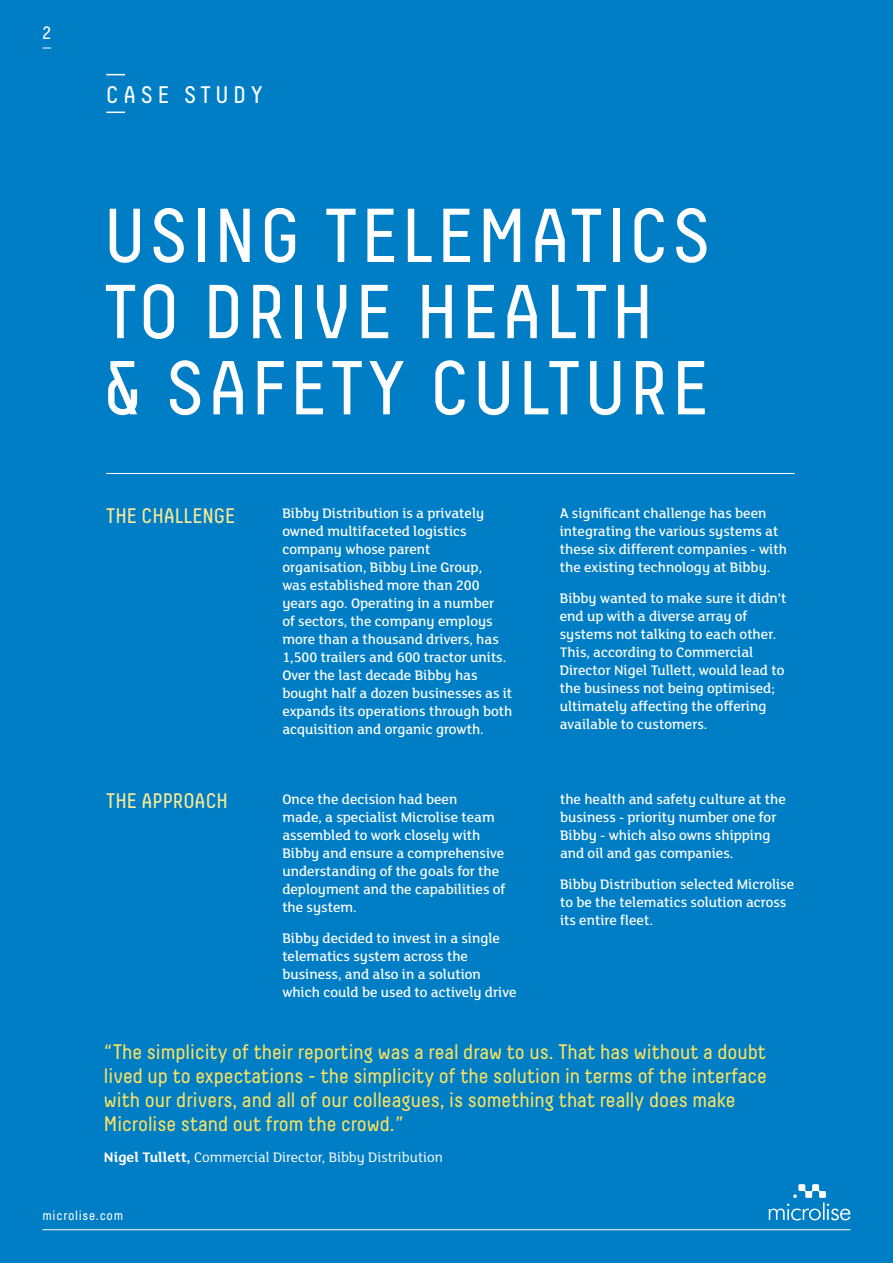
<style>
.page{position:relative;width:893px;height:1263px;background:#007ec5}
.page>*{position:absolute;margin:0;border:0;box-sizing:border-box;transform-origin:0 0}
.Title_Main{font:76.2px/76.2px "Decima";letter-spacing:.05em;color:#fff}
.Section_header{font:24px "Decima";letter-spacing:.2em;color:#fff}
.Body_new_case_study{font:21px/24px "Decima";color:#fde35e}
.Title_14pt_50__Yello{font:21px "Decima";color:#fdea96}
.t1{font:18px "Decima";color:#fff}
.Body_case_study_intr{font:500 15px/18px "FS Lola";color:#fff}
.Quote_Author_White{font:15px "FS Lola";color:#fff}
.t2{font:13.5px "Decima";letter-spacing:.05em;color:#fff}
.s1{font-weight:700}
</style>
<div class="page">
<svg style="left:769px;top:1184px;width:81px;height:36px"></svg>
<hr style="left:43px;top:1229px;width:807px;height:1px;background:#fff">
<hr style="left:106px;top:473px;width:689px;height:1px;background:#fff">
<svg style="left:106px;top:74px;width:19px;height:1px"></svg>
<svg style="left:106px;top:112px;width:19px;height:1px"></svg>
<p class="t1" style="left:43px;top:23px;width:10px">2</p>
<p class="Section_header" style="left:106px;top:81px;width:158px">CASE STUDY</p>
<p class="Title_Main" style="left:104px;top:197px;width:608px">USING TELEMATICS<br>TO DRIVE HEALTH<br>&amp; SAFETY CULTURE</p>
<p class="Title_14pt_50__Yello" style="left:106px;top:504px;width:130px">THE CHALLENGE</p>
<p class="Title_14pt_50__Yello" style="left:106px;top:789px;width:123px">THE APPROACH</p>
<p class="Body_case_study_intr" style="left:282px;top:504px;width:232px">Bibby Distribution is a privately owned multifaceted logistics company whose parent organisation, Bibby Line Group,<br>was established more than 200 years ago. Operating in a number<br>of sectors, the company employs more than a thousand drivers, has<br>1,500 trailers and 600 tractor units.<br>Over the last decade Bibby has bought half a dozen businesses as it expands its operations through both acquisition and organic growth.</p>
<p class="Body_case_study_intr" style="left:560px;top:504px;width:229px">A significant challenge has been integrating the various systems at these six different companies - with the existing technology at Bibby.</p>
<p class="Body_case_study_intr" style="left:560px;top:589px;width:228px">Bibby wanted to make sure it didn’t end up with a diverse array of systems not talking to each other.<br>This, according to Commercial<br>Director Nigel Tullett, would lead to the business not being optimised; ultimately affecting the offering available to customers.</p>
<p class="Body_case_study_intr" style="left:282px;top:789px;width:225px">Once the decision had been<br>made, a specialist Microlise team assembled to work closely with<br>Bibby and ensure a comprehensive understanding of the goals for the deployment and the capabilities of the system.</p>
<p class="Body_case_study_intr" style="left:282px;top:928px;width:236px">Bibby decided to invest in a single telematics system across the business, and also in a solution which could be used to actively drive</p>
<p class="Body_case_study_intr" style="left:560px;top:789px;width:227px">the health and safety culture at the business - priority number one for<br>Bibby - which also owns shipping and oil and gas companies.</p>
<p class="Body_case_study_intr" style="left:560px;top:874px;width:236px">Bibby Distribution selected Microlise to be the telematics solution across its entire fleet.</p>
<p class="Body_new_case_study" style="left:104px;top:1040px;width:664px">“The simplicity of their reporting was a real draw to us. That has without a doubt lived up to expectations - the simplicity of the solution in terms of the interface with our drivers, and all of our colleagues, is something that really does make Microlise stand out from the crowd.”</p>
<p class="Quote_Author_White" style="left:104px;top:1147px;width:340px"><span class="s1">Nigel Tullett,</span> Commercial Director, Bibby Distribution</p>
<p class="t2" style="left:43px;top:1208px;width:82px">microlise.com</p>
</div>
